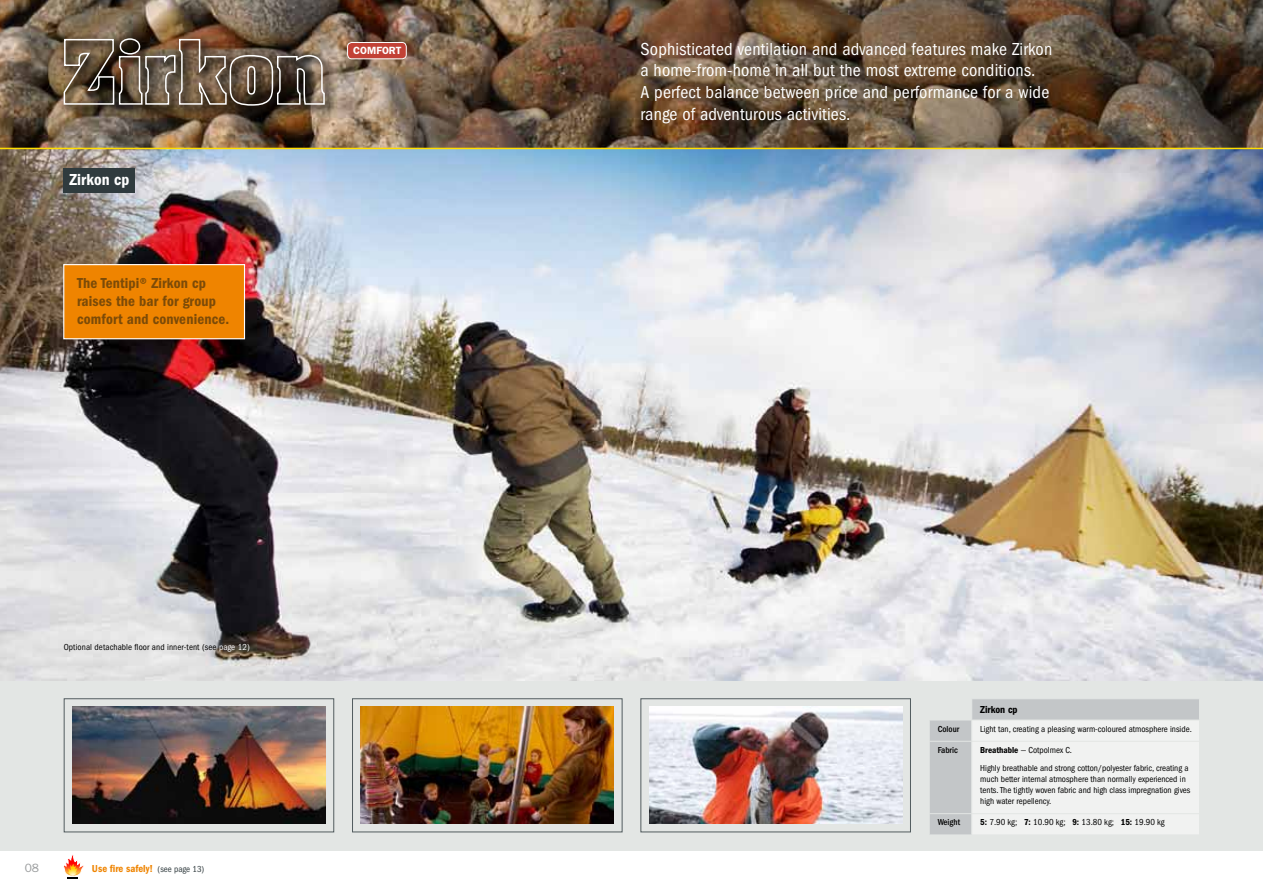
<style>
.page{position:relative;width:1263px;height:893px;background:#fff}
.page>*{position:absolute;margin:0;border:0;box-sizing:border-box;transform-origin:0 0}
.t1{font:condensed 18px/21.6px "ITC Franklin Gothic Std";letter-spacing:.01em;color:#fff}
.t2{font:16.5px "ITC Franklin Gothic Std Dm Cd";letter-spacing:.01em;color:#fff}
.t3{font:15px/18px "ITC Franklin Gothic Std Dm Cd";letter-spacing:.01em;color:#7c4b08}
.t4{font:12px "ITC Franklin Gothic Std";color:#9c9e9f}
.t5{font:10.5px "ITC Franklin Gothic Std Dm Cd";color:#ef8400}
.t6{font:10.5px "ITC Franklin Gothic Std Dm Cd";color:#000}
.t7{font:600 10.5px "ITC Franklin Gothic Std";color:#fff}
.t8{font:condensed 9px/10.8px "ITC Franklin Gothic Std";color:#000}
.t9{font:500 condensed 9px "ITC Franklin Gothic Std";color:#000}
.s1{color:#fff}
.s2{font-family:"ITC Franklin Gothic Std";font-stretch:condensed;font-size:9px;color:#303b3e}
.s3{font-family:"ITC Franklin Gothic Std Dm Cd";font-stretch:normal}
</style>
<div class="page">
<div style="left:0;top:149px;width:1263px;height:701px;background:#e3e6e4"></div>
<img style="left:0;top:0;width:231px;height:148px">
<img style="left:0;top:149px;width:1263px;height:531px">
<img style="left:231px;top:0;width:1032px;height:148px">
<svg style="left:63px;top:855px;width:21px;height:23px"></svg>
<div style="left:64px;top:698px;width:270px;height:134px;border:1px solid #525c5f"></div>
<div style="left:352px;top:698px;width:270px;height:134px;border:1px solid #525c5f"></div>
<div style="left:640px;top:698px;width:271px;height:134px;border:1px solid #525c5f"></div>
<img style="left:72px;top:707px;width:254px;height:117px">
<img style="left:361px;top:707px;width:253px;height:117px">
<img style="left:649px;top:707px;width:253px;height:117px">
<div style="left:348px;top:43px;width:58px;height:16px;background:#c24136;border-radius:4px"></div>
<div style="left:347px;top:42px;width:60px;height:17px;border:1px solid #fff;border-radius:4px"></div>
<div style="left:57px;top:32px;width:279px;height:85px;background:#000;opacity:.75"></div>
<svg style="left:63px;top:38px;width:262px;height:69px;background:#6c5d4d"></svg>
<hr style="left:0;top:148px;width:1263px;height:1px;background:#fd0">
<svg style="left:930px;top:699px;width:269px;height:136px"></svg>
<hr style="left:929px;top:720px;width:43px;height:1px;background:#e3e6e4">
<div style="left:64px;top:265px;width:180px;height:74px;background:#ef8400"></div>
<div style="left:63px;top:264px;width:182px;height:75px;border:1px solid #fff"></div>
<div style="left:64px;top:168px;width:71px;height:25px;background:#303b3e"></div>
<h2 class="t2" style="left:69px;top:170px;width:62px">Zirkon cp</h2>
<h3 class="t3" style="left:77px;top:274px;width:154px">The Tentipi® Zirkon cp raises the bar for group comfort and convenience.</h3>
<p class="t7" style="left:353px;top:45px;width:50px">COMFORT</p>
<p class="t8" style="left:64px;top:642px;width:188px">Optional detachable floor and inner-tent (see <span class="s1">page 12)</span></p>
<h3 class="t4" style="left:25px;top:861px;width:16px">08</h3>
<p class="t5" style="left:92px;top:862px;width:114px">Use fire safely! <span class="s2">(see page 13)</span></p>
<h1 class="t1" style="left:640px;top:38px;width:413px">Sophisticated ventilation and advanced features make Zirkon a home-from-home in all but the most extreme conditions.<br>A perfect balance between price and performance for a wide range of adventurous activities.</h1>
<p class="t6" style="left:980px;top:703px;width:39px">Zirkon cp</p>
<p class="t9" style="left:938px;top:723px;width:23px">Colour</p>
<p class="t8" style="left:980px;top:723px;width:213px">Light tan, creating a pleasing warm-coloured atmosphere inside.</p>
<p class="t9" style="left:938px;top:745px;width:22px">Fabric</p>
<p class="t8" style="left:980px;top:741px;width:210px;line-height:18.5px"><span class="s3">Breathable</span> — Cotpolmex C.<br>Highly breathable and strong cotton/polyester fabric, creating a</p>
<p class="t8" style="left:980px;top:774px;width:212px">much better internal atmosphere than normally experienced in tents. The tightly woven fabric and high class impregnation gives high water repellency.</p>
<p class="t9" style="left:938px;top:817px;width:24px">Weight</p>
<p class="t8" style="left:980px;top:817px;width:186px"><span class="s3">5:</span> 7.90 kg; <span class="s3">7:</span> 10.90 kg; <span class="s3">9:</span> 13.80 kg; <span class="s3">15:</span> 19.90 kg</p>
</div>
